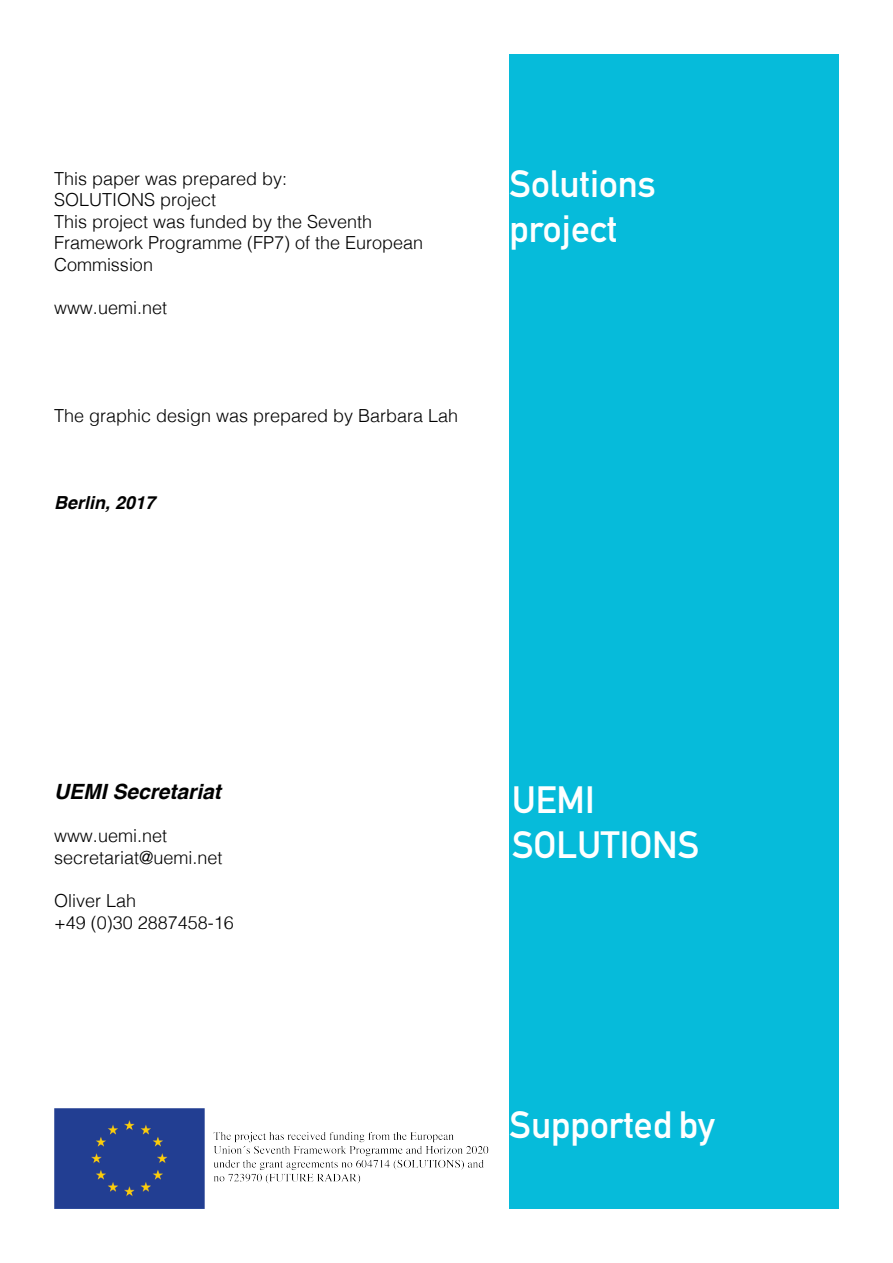
<style>
.page{position:relative;width:893px;height:1263px;background:#fff}
.page>*{position:absolute;margin:0;border:0;box-sizing:border-box;transform-origin:0 0}
.t1{font:700 37.5px/45px "DIN Alternate";color:#fff}
.t2{font:italic 700 21px "Helvetica";color:#000}
.t3{font:300 18px/21.6px "Helvetica";color:#000}
.t4{font:italic 700 18px "Helvetica";color:#000}
</style>
<div class="page">
<div style="left:509px;top:54px;width:330px;height:1155px;background:#06bbda"></div>
<img style="left:54px;top:1109px;width:434px;height:100px">
<p class="t3" style="left:54px;top:166px;width:371px">This paper was prepared by:<br>SOLUTIONS project<br>This project was funded by the Seventh<br>Framework Programme (FP7) of the European<br>Commission</p>
<p class="t3" style="left:54px;top:296px;width:115px">www.uemi.net</p>
<p class="t3" style="left:54px;top:404px;width:406px">The graphic design was prepared by Barbara Lah</p>
<p class="t4" style="left:54px;top:487px;width:103px">Berlin, 2017</p>
<h1 class="t1" style="left:509px;top:159px;width:148px">Solutions project</h1>
<p class="t2" style="left:54px;top:774px;width:168px">UEMI Secretariat</p>
<p class="t3" style="left:54px;top:824px;width:170px">www.uemi.net secretariat@uemi.net</p>
<p class="t3" style="left:54px;top:889px;width:181px">Oliver Lah<br>+49 (0)30 2887458-16</p>
<h1 class="t1" style="left:512px;top:774px;width:189px">UEMI<br>SOLUTIONS</h1>
<h1 class="t1" style="left:509px;top:1099px;width:207px">Supported by</h1>
</div>
